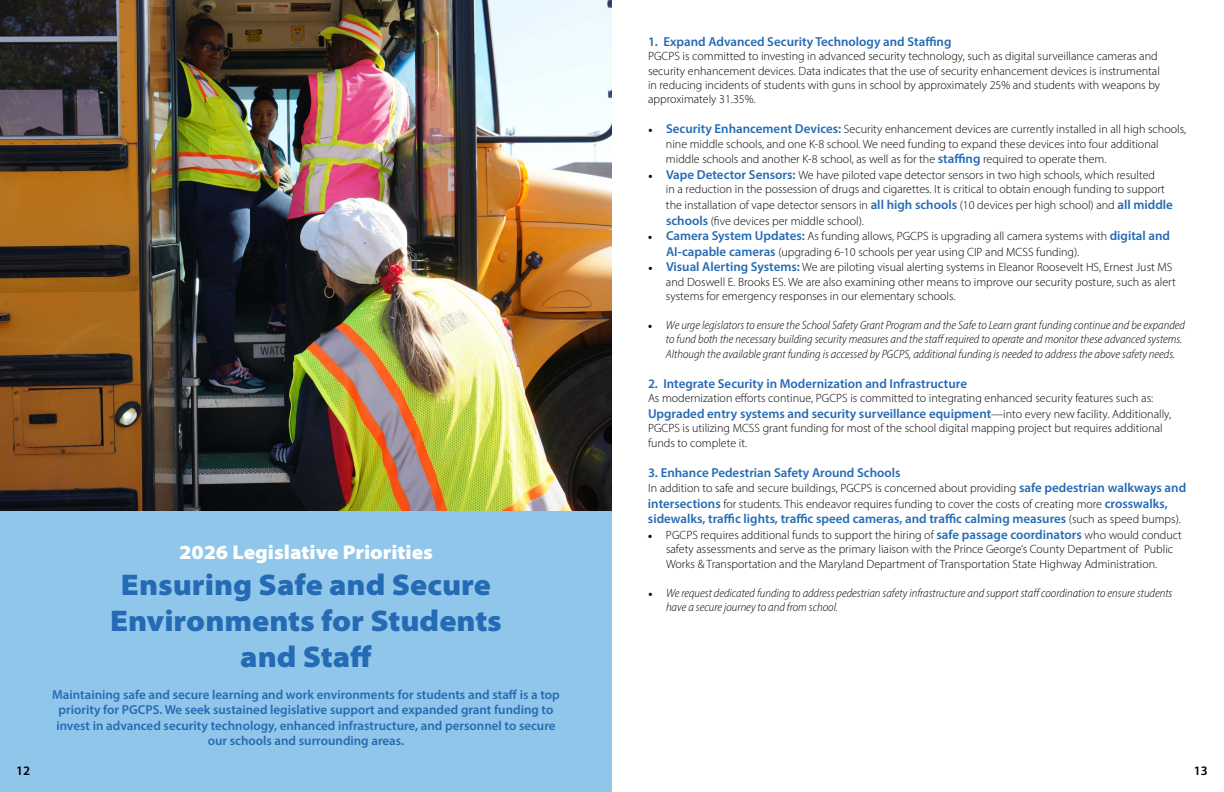
<style>
.page{position:relative;width:1224px;height:792px;background:#fff}
.page>*{position:absolute;margin:0;border:0;box-sizing:border-box;transform-origin:0 0}
.t1{font:900 semi-expanded 30px/36px "Myriad Pro";color:#246ab4;text-align:center}
.t2{font:900 semi-expanded 20px "Myriad Pro";color:#fff}
.t3{font:600 13px/15.6px "Myriad Pro";color:#246ab4;text-align:center}
.t4{font:600 13px "Myriad Pro";color:#000}
.t5{font:300 12px/14.4px "Myriad Pro";color:#000}
.t6{font:italic 300 semi-condensed 12px/14.4px "Myriad Pro";color:#000}
.s1{font-family:"Minion Pro";font-weight:400}
.s2{font-weight:600;font-size:13px;color:#246ab4}
.s3{font-family:"Minion Pro";font-weight:400;font-style:normal;font-stretch:normal}
.s4{font-weight:300;font-size:12px;color:#000}
</style>
<div class="page">
<img style="left:0;top:0;width:612px;height:511px">
<div style="left:0;top:511px;width:612px;height:281px;background:#90c6e9"></div>
<h2 class="t2" style="left:179px;top:539px;width:255px">2026 Legislative Priorities</h2>
<h1 class="t1" style="left:110px;top:566px;width:393px">Ensuring Safe and Secure<br>Environments for Students and Staff</h1>
<p class="t3" style="left:52px;top:686px;width:509px">Maintaining safe and secure learning and work environments for students and staff is a top priority for PGCPS. We seek sustained legislative support and expanded grant funding to invest in advanced security technology, enhanced infrastructure, and personnel to secure our schools and surrounding areas.</p>
<p class="t3" style="left:648px;top:33px;width:305px">1. Expand Advanced Security Technology and Staffing</p>
<p class="t5" style="left:648px;top:49px;width:514px">PGCPS is committed to investing in advanced security technology, such as digital surveillance cameras and security enhancement devices. Data indicates that the use of security enhancement devices is instrumental in reducing incidents of students with guns in school by approximately 25% and students with weapons by approximately 31.35%.</p>
<p class="t5" style="left:666px;top:122px;width:522px;text-indent:-18px"><span class="s1">•</span> <span class="s2">Security Enhancement Devices:</span> Security enhancement devices are currently installed in all high schools, nine middle schools, and one K-8 school. We need funding to expand these devices into four additional</p>
<p class="t5" style="left:666px;top:152px;width:442px">middle schools and another K-8 school, as well as for the <span class="s2">staffing</span> required to operate them.</p>
<p class="t5" style="left:666px;top:168px;width:500px;text-indent:-18px"><span class="s1">•</span> <span class="s2">Vape Detector Sensors:</span> We have piloted vape detector sensors in two high schools, which resulted in a reduction in the possession of drugs and cigarettes. It is critical to obtain enough funding to support</p>
<p class="t5" style="left:666px;top:197px;width:508px;line-height:15.6px">the installation of vape detector sensors in <span class="s2">all high schools</span> (10 devices per high school) and <span class="s2">all middle schools</span> (five devices per middle school).</p>
<p class="t5" style="left:666px;top:228px;width:506px;line-height:15.6px;text-indent:-18px"><span class="s1">•</span> <span class="s2">Camera System Updates:</span> As funding allows, PGCPS is upgrading all camera systems with <span class="s2">digital and<br>AI-capable cameras</span> (upgrading 6-10 schools per year using CIP and MCSS funding).</p>
<p class="t5" style="left:666px;top:260px;width:511px;text-indent:-18px"><span class="s1">•</span> <span class="s2">Visual Alerting Systems:</span> We are piloting visual alerting systems in Eleanor Roosevelt HS, Ernest Just MS and Doswell E. Brooks ES. We are also examining other means to improve our security posture, such as alert systems for emergency responses in our elementary schools.</p>
<p class="t6" style="left:666px;top:318px;width:521px;text-indent:-18px"><span class="s3">•</span> We urge legislators to ensure the School Safety Grant Program and the Safe to Learn grant funding continue and be expanded to fund both the necessary building security measures and the staff required to operate and monitor these advanced systems.<br>Although the available grant funding is accessed by PGCPS, additional funding is needed to address the above safety needs.</p>
<p class="t3" style="left:648px;top:375px;width:321px">2. Integrate Security in Modernization and Infrastructure</p>
<p class="t5" style="left:648px;top:391px;width:507px">As modernization efforts continue, PGCPS is committed to integrating enhanced security features such as:</p>
<p class="t3" style="left:648px;top:405px;width:525px">Upgraded entry systems and security surveillance equipment<span class="s4">—into every new facility. Additionally,</span></p>
<p class="t5" style="left:648px;top:421px;width:516px">PGCPS is utilizing MCSS grant funding for most of the school digital mapping project but requires additional funds to complete it.</p>
<p class="t3" style="left:648px;top:464px;width:254px">3. Enhance Pedestrian Safety Around Schools</p>
<p class="t5" style="left:648px;top:480px;width:540px;line-height:15.6px">In addition to safe and secure buildings, PGCPS is concerned about providing <span class="s2">safe pedestrian walkways and intersections</span> for students. This endeavor requires funding to cover the costs of creating more <span class="s2">crosswalks,</span></p>
<p class="t3" style="left:648px;top:511px;width:535px">sidewalks, traffic lights, traffic speed cameras, and traffic calming measures <span class="s4">(such as speed bumps).</span></p>
<p class="t5" style="left:666px;top:528px;width:518px;text-indent:-18px"><span class="s1">•</span> PGCPS requires additional funds to support the hiring of <span class="s2">safe passage coordinators</span> who would conduct safety assessments and serve as the primary liaison with the Prince George’s County Department of Public<br>Works &amp; Transportation and the Maryland Department of Transportation State Highway Administration.</p>
<p class="t6" style="left:666px;top:585px;width:508px;text-indent:-18px"><span class="s3">•</span> We request dedicated funding to address pedestrian safety infrastructure and support staff coordination to ensure students have a secure journey to and from school.</p>
<p class="t4" style="left:16px;top:763px;width:15px">12</p>
<p class="t4" style="left:1194px;top:763px;width:15px">13</p>
</div>
